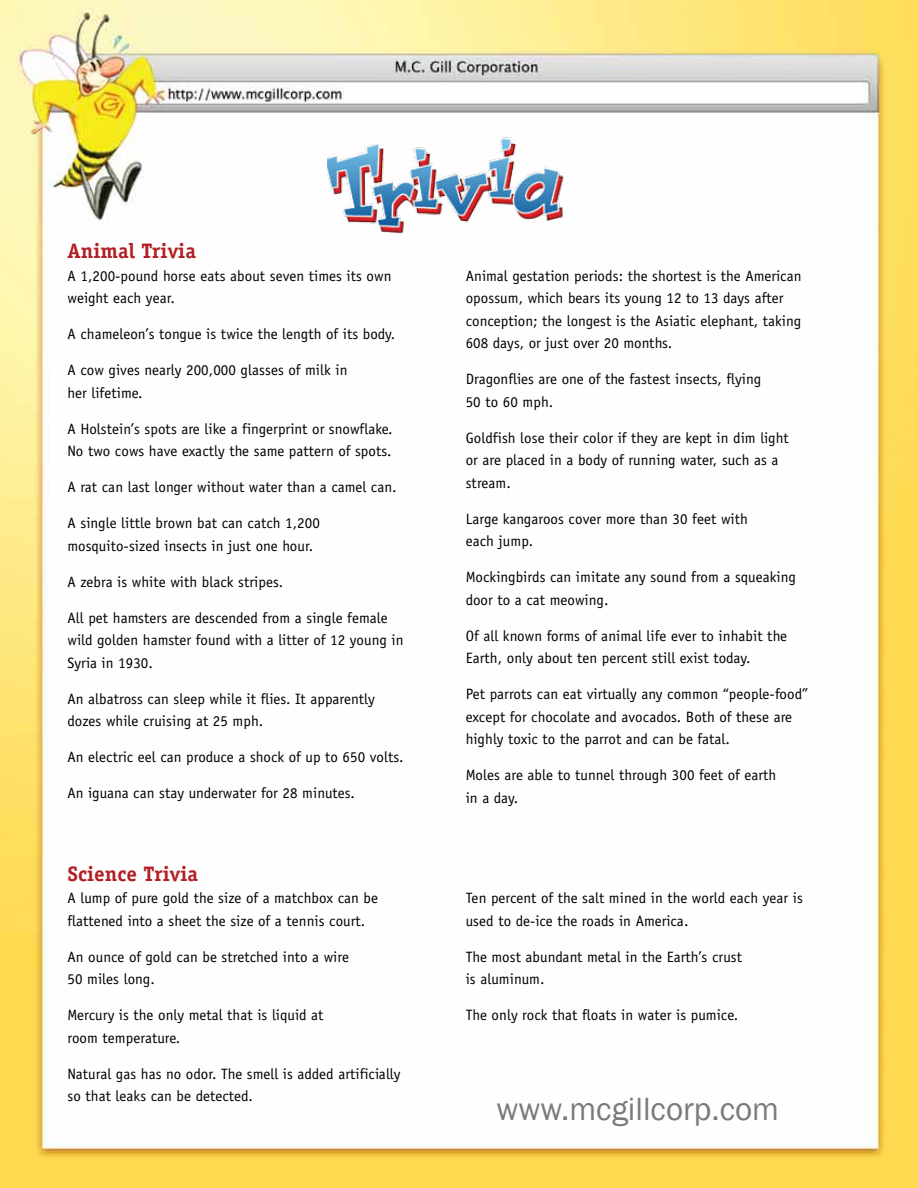
<style>
.page{position:relative;width:918px;height:1188px;background:#fff}
.page>*{position:absolute;margin:0;border:0;box-sizing:border-box;transform-origin:0 0}
.t1{font:33px "Franklin Gothic";color:#787a7c}
.t2{font:700 21px "Officina Serif";letter-spacing:.005em;color:#b21f24}
.t3{font:15px/22.5px "Officina Sans";letter-spacing:.005em;color:#000}
</style>
<div class="page">
<img style="left:0;top:0;width:918px;height:1188px">
<img style="left:328px;top:132px;width:249px;height:125px">
<h2 class="t2" style="left:68px;top:239px;width:130px">Animal Trivia</h2>
<p class="t3" style="left:68px;top:266px;width:326px">A 1,200-pound horse eats about seven times its own weight each year.</p>
<p class="t3" style="left:68px;top:324px;width:329px">A chameleon’s tongue is twice the length of its body.</p>
<p class="t3" style="left:68px;top:360px;width:281px">A cow gives nearly 200,000 glasses of milk in her lifetime.</p>
<p class="t3" style="left:68px;top:419px;width:327px">A Holstein’s spots are like a fingerprint or snowflake.<br>No two cows have exactly the same pattern of spots.</p>
<p class="t3" style="left:68px;top:477px;width:331px">A rat can last longer without water than a camel can.</p>
<p class="t3" style="left:68px;top:513px;width:254px">A single little brown bat can catch 1,200 mosquito-sized insects in just one hour.</p>
<p class="t3" style="left:68px;top:572px;width:217px">A zebra is white with black stripes.</p>
<p class="t3" style="left:68px;top:608px;width:338px">All pet hamsters are descended from a single female wild golden hamster found with a litter of 12 young in<br>Syria in 1930.</p>
<p class="t3" style="left:68px;top:689px;width:309px">An albatross can sleep while it flies. It apparently dozes while cruising at 25 mph.</p>
<p class="t3" style="left:68px;top:747px;width:338px">An electric eel can produce a shock of up to 650 volts.</p>
<p class="t3" style="left:68px;top:783px;width:289px">An iguana can stay underwater for 28 minutes.</p>
<h2 class="t2" style="left:68px;top:861px;width:132px">Science Trivia</h2>
<p class="t3" style="left:68px;top:888px;width:312px">A lump of pure gold the size of a matchbox can be flattened into a sheet the size of a tennis court.</p>
<p class="t3" style="left:68px;top:946px;width:283px">An ounce of gold can be stretched into a wire<br>50 miles long.</p>
<p class="t3" style="left:68px;top:1005px;width:257px">Mercury is the only metal that is liquid at room temperature.</p>
<p class="t3" style="left:68px;top:1063px;width:335px">Natural gas has no odor. The smell is added artificially so that leaks can be detected.</p>
<p class="t3" style="left:466px;top:266px;width:337px">Animal gestation periods: the shortest is the American opossum, which bears its young 12 to 13 days after conception; the longest is the Asiatic elephant, taking 608 days, or just over 20 months.</p>
<p class="t3" style="left:466px;top:369px;width:297px">Dragonflies are one of the fastest insects, flying<br>50 to 60 mph.</p>
<p class="t3" style="left:466px;top:428px;width:324px">Goldfish lose their color if they are kept in dim light or are placed in a body of running water, such as a stream.</p>
<p class="t3" style="left:466px;top:509px;width:284px">Large kangaroos cover more than 30 feet with each jump.</p>
<p class="t3" style="left:466px;top:567px;width:332px">Mockingbirds can imitate any sound from a squeaking door to a cat meowing.</p>
<p class="t3" style="left:466px;top:626px;width:323px">Of all known forms of animal life ever to inhabit the<br>Earth, only about ten percent still exist today.</p>
<p class="t3" style="left:466px;top:684px;width:344px">Pet parrots can eat virtually any common “people-food” except for chocolate and avocados. Both of these are highly toxic to the parrot and can be fatal.</p>
<p class="t3" style="left:466px;top:765px;width:312px">Moles are able to tunnel through 300 feet of earth in a day.</p>
<p class="t3" style="left:466px;top:888px;width:339px">Ten percent of the salt mined in the world each year is used to de-ice the roads in America.</p>
<p class="t3" style="left:466px;top:946px;width:278px">The most abundant metal in the Earth’s crust is aluminum.</p>
<p class="t3" style="left:466px;top:1005px;width:274px">The only rock that floats in water is pumice.</p>
<h1 class="t1" style="left:497px;top:1096px;width:284px">www.mcgillcorp.com</h1>
</div>
